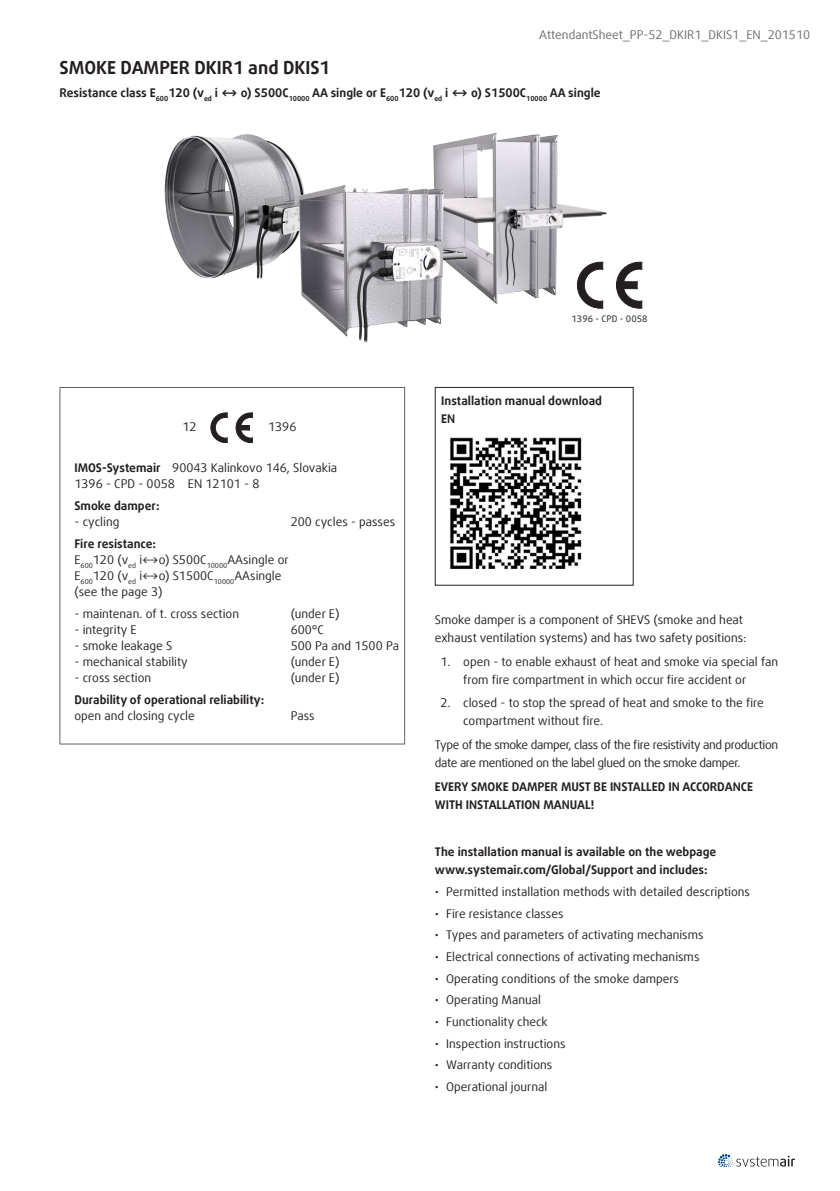
<style>
.page{position:relative;width:840px;height:1191px;background:#fff}
.page>*{position:absolute;margin:0;border:0;box-sizing:border-box;transform-origin:0 0}
.HL{font:700 18px "Daxline Offc Pro";color:#231f20}
.COPY{font:12px/16px "Daxline Offc Pro";color:#231f20}
.COPY_label{font:700 12px/18px "Daxline Offc Pro";color:#231f20}
.COPY-2{font:12px/18px "Daxline Offc Pro";letter-spacing:-.03em;color:#231f20}
.t1{font:12px "Daxline Offc Pro";color:#6c6d70}
.QR_code{font:700 12px/18px "Daxline Offc Pro";color:#231f20}
.t2{font:500 9.2px "Daxline Offc Pro";color:#4b4c4d}
.s1{font-weight:700}
.s2{font-weight:400}
</style>
<div class="page">
<svg style="left:718px;top:1154px;width:76px;height:13px"></svg>
<img style="left:433px;top:133px;width:174px;height:172px">
<svg style="left:577px;top:262px;width:26px;height:46px"></svg>
<svg style="left:616px;top:262px;width:26px;height:46px"></svg>
<div style="left:434px;top:387px;width:199px;height:198px;border:1px solid #231f20"></div>
<img style="left:450px;top:437px;width:132px;height:133px">
<img style="left:164px;top:134px;width:138px;height:145px">
<img style="left:297px;top:182px;width:170px;height:161px">
<svg style="left:60px;top:387px;width:345px;height:357px"></svg>
<svg style="left:211px;top:413px;width:17px;height:29px"></svg>
<svg style="left:236px;top:413px;width:17px;height:29px"></svg>
<p class="t1" style="left:539px;top:27px;width:272px">AttendantSheet_PP-52_DKIR1_DKIS1_EN_201510</p>
<p class="HL" style="left:60px;top:55px;width:272px">SMOKE DAMPER DKIR1 and DKIS1</p>
<p class="COPY_label" style="left:60px;top:84px;width:542px">Resistance class E<sub>600</sub>120 (v<sub>ed</sub> i ↔ o) S500C<sub>10000</sub> AA single or E<sub>600</sub>120 (v<sub>ed</sub> i ↔ o) S1500C<sub>10000</sub> AA single</p>
<p class="COPY" style="left:182px;top:419px;width:16px">12</p>
<p class="COPY" style="left:268px;top:419px;width:30px">1396</p>
<p class="COPY" style="left:74px;top:459px;width:264px"><span class="s1">IMOS-Systemair</span> 90043 Kalinkovo 146, Slovakia<br>1396 - CPD - 0058 EN 12101 - 8</p>
<p class="COPY_label" style="left:74px;top:496px;width:87px">Smoke damper:</p>
<p class="COPY" style="left:74px;top:513px;width:46px">- cycling</p>
<p class="COPY" style="left:290px;top:513px;width:106px">200 cycles - passes</p>
<p class="COPY" style="left:74px;top:535px;width:215px"><span class="s1">Fire resistance:<br></span>E<sub>600</sub>120 (v<sub>ed</sub> i↔o) S500C<sub>10000</sub>AAsingle or<br>E<sub>600</sub>120 (v<sub>ed</sub> i↔o) S1500C<sub>10000</sub>AAsingle (see the page 3)</p>
<p class="COPY" style="left:74px;top:605px;width:166px">- maintenan. of t. cross section</p>
<p class="COPY" style="left:290px;top:605px;width:50px">(under E)</p>
<p class="COPY" style="left:74px;top:621px;width:63px">- integrity E</p>
<p class="COPY" style="left:290px;top:621px;width:35px">600°C</p>
<p class="COPY" style="left:74px;top:637px;width:99px">- smoke leakage S</p>
<p class="COPY" style="left:290px;top:637px;width:110px">500 Pa and 1500 Pa</p>
<p class="COPY" style="left:74px;top:653px;width:115px">- mechanical stability</p>
<p class="COPY" style="left:290px;top:653px;width:50px">(under E)</p>
<p class="COPY" style="left:74px;top:669px;width:78px">- cross section</p>
<p class="COPY" style="left:290px;top:669px;width:50px">(under E)</p>
<p class="COPY_label" style="left:74px;top:691px;width:191px;line-height:16px">Durability of operational reliability: <span class="s2">open and closing cycle</span></p>
<p class="COPY" style="left:290px;top:707px;width:25px">Pass</p>
<p class="t2" style="left:571px;top:312px;width:78px">1396 - CPD - 0058</p>
<p class="QR_code" style="left:441px;top:391px;width:162px">Installation manual download<br>EN</p>
<p class="COPY" style="left:434px;top:611px;width:313px;line-height:18px">Smoke damper is a component of SHEVS (smoke and heat exhaust ventilation systems) and has two safety positions:</p>
<p class="COPY" style="left:463px;top:652px;width:316px;line-height:18px;text-indent:-23px">1. open - to enable exhaust of heat and smoke via special fan from fire compartment in which occur fire accident or</p>
<p class="COPY" style="left:463px;top:694px;width:302px;line-height:18px;text-indent:-23px">2. closed - to stop the spread of heat and smoke to the fire compartment without fire.</p>
<p class="COPY-2" style="left:434px;top:736px;width:344px">Type of the smoke damper, class of the fire resistivity and production date are mentioned on the label glued on the smoke damper.</p>
<p class="COPY_label" style="left:434px;top:777px;width:319px">EVERY SMOKE DAMPER MUST BE INSTALLED IN ACCORDANCE<br>WITH INSTALLATION MANUAL!</p>
<p class="COPY_label" style="left:434px;top:843px;width:283px">The installation manual is available on the webpage www.systemair.com/Global/Support and includes:</p>
<p class="COPY" style="left:434px;top:883px;width:316px">• Permitted installation methods with detailed descriptions</p>
<p class="COPY" style="left:434px;top:905px;width:130px">• Fire resistance classes</p>
<p class="COPY" style="left:434px;top:927px;width:270px">• Types and parameters of activating mechanisms</p>
<p class="COPY" style="left:434px;top:948px;width:266px">• Electrical connections of activating mechanisms</p>
<p class="COPY" style="left:434px;top:970px;width:245px">• Operating conditions of the smoke dampers</p>
<p class="COPY" style="left:434px;top:992px;width:108px">• Operating Manual</p>
<p class="COPY" style="left:434px;top:1013px;width:114px">• Functionality check</p>
<p class="COPY" style="left:434px;top:1035px;width:132px">• Inspection instructions</p>
<p class="COPY" style="left:434px;top:1057px;width:119px">• Warranty conditions</p>
<p class="COPY" style="left:434px;top:1078px;width:114px">• Operational journal</p>
</div>
